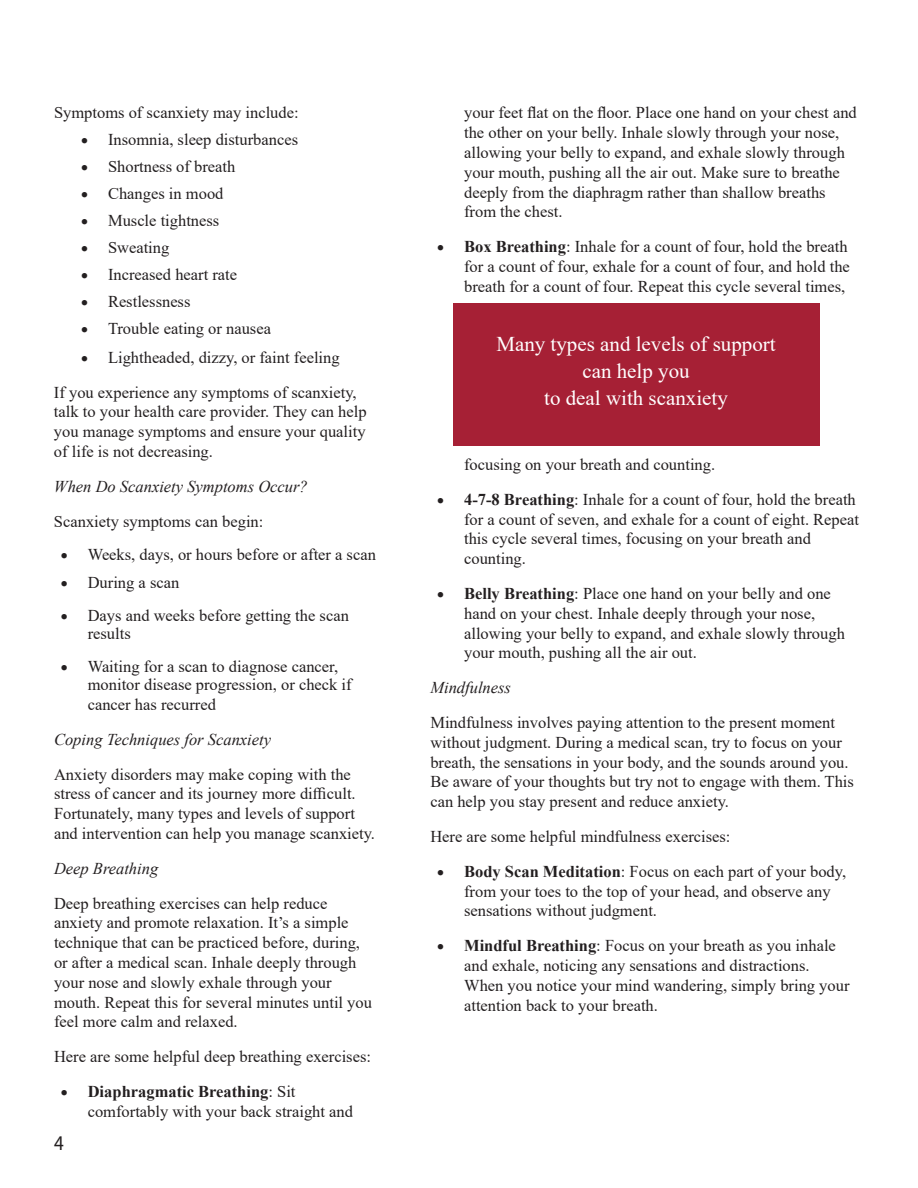
<style>
.page{position:relative;width:918px;height:1188px;background:#fff}
.page>*{position:absolute;margin:0;border:0;box-sizing:border-box;transform-origin:0 0}
.t1{font:21px/27px "Times New Roman";color:#fff;text-align:center}
.t2{font:21px "Myriad Pro";color:#231f20;scale:.9 1}
.t3{font:16.5px/19.8px "Times New Roman";color:#231f20}
.t4{font:italic 16.5px/34.8px "Times New Roman";color:#231f20}
.s1{font-style:normal}
.s2{font-style:italic}
.s3{font-weight:700}
</style>
<div class="page">
<div style="left:453px;top:303px;width:366px;height:143px;background:#a62035"></div>
<p class="t3" style="left:54px;top:102px;width:246px">Symptoms of scanxiety may include:</p>
<p class="t3" style="left:81px;top:129px;width:219px">• Insomnia, sleep disturbances</p>
<p class="t3" style="left:81px;top:156px;width:156px">• Shortness of breath</p>
<p class="t3" style="left:81px;top:183px;width:144px">• Changes in mood</p>
<p class="t3" style="left:81px;top:210px;width:140px">• Muscle tightness</p>
<p class="t3" style="left:81px;top:237px;width:90px">• Sweating</p>
<p class="t3" style="left:81px;top:264px;width:158px">• Increased heart rate</p>
<p class="t3" style="left:81px;top:291px;width:111px">• Restlessness</p>
<p class="t3" style="left:81px;top:318px;width:191px">• Trouble eating or nausea</p>
<p class="t3" style="left:54px;top:339px;width:304px;line-height:34.8px;text-indent:27px">• Lightheaded, dizzy, or faint feeling<br>If you experience any symptoms of scanxiety,</p>
<p class="t3" style="left:54px;top:402px;width:314px;text-align:justify">talk to your health care provider. They can help you manage symptoms and ensure your quality of life is not decreasing.</p>
<p class="t4" style="left:54px;top:469px;width:255px">When Do Scanxiety Symptoms Occur?<br><span class="s1">Scanxiety symptoms can begin:</span></p>
<p class="t3" style="left:61px;top:544px;width:317px">• Weeks, days, or hours before or after a scan</p>
<p class="t3" style="left:61px;top:572px;width:120px">• During a scan</p>
<p class="t3" style="left:88px;top:606px;width:263px;line-height:18px;text-indent:-27px">• Days and weeks before getting the scan results</p>
<p class="t3" style="left:88px;top:657px;width:265px;line-height:18px;text-indent:-27px">• Waiting for a scan to diagnose cancer, monitor disease progression, or check if</p>
<p class="t3" style="left:54px;top:687px;width:298px;line-height:34.8px;text-indent:34px">cancer has recurred<br><span class="s2">Coping Techniques for Scanxiety<br></span>Anxiety disorders may make coping with the</p>
<p class="t3" style="left:54px;top:783px;width:323px">stress of cancer and its journey more difficult.<br>Fortunately, many types and levels of support and intervention can help you manage scanxiety.</p>
<p class="t3" style="left:54px;top:850px;width:275px;line-height:34.8px"><span class="s2">Deep Breathing<br></span>Deep breathing exercises can help reduce</p>
<p class="t3" style="left:54px;top:912px;width:320px">anxiety and promote relaxation. It’s a simple technique that can be practiced before, during, or after a medical scan. Inhale deeply through your nose and slowly exhale through your mouth. Repeat this for several minutes until you feel more calm and relaxed.</p>
<p class="t3" style="left:54px;top:1046px;width:319px">Here are some helpful deep breathing exercises:</p>
<p class="t3" style="left:88px;top:1081px;width:267px;text-indent:-27px">• <span class="s3">Diaphragmatic Breathing</span>: Sit comfortably with your back straight and</p>
<p class="t2" style="left:54px;top:1130px;width:12px">4</p>
<p class="t3" style="left:464px;top:102px;width:394px">your feet flat on the floor. Place one hand on your chest and the other on your belly. Inhale slowly through your nose, allowing your belly to expand, and exhale slowly through your mouth, pushing all the air out. Make sure to breathe deeply from the diaphragm rather than shallow breaths from the chest.</p>
<p class="t3" style="left:464px;top:236px;width:387px;text-indent:-27px">• <span class="s3">Box Breathing</span>: Inhale for a count of four, hold the breath for a count of four, exhale for a count of four, and hold the breath for a count of four. Repeat this cycle several times,</p>
<p class="t1" style="left:496px;top:329px;width:281px">Many types and levels of support can help you<br>to deal with scanxiety</p>
<p class="t3" style="left:464px;top:454px;width:253px">focusing on your breath and counting.</p>
<p class="t3" style="left:464px;top:489px;width:396px;text-indent:-27px">• <span class="s3">4-7-8 Breathing</span>: Inhale for a count of four, hold the breath for a count of seven, and exhale for a count of eight. Repeat this cycle several times, focusing on your breath and counting.</p>
<p class="t3" style="left:464px;top:583px;width:382px;text-indent:-27px">• <span class="s3">Belly Breathing</span>: Place one hand on your belly and one hand on your chest. Inhale deeply through your nose, allowing your belly to expand, and exhale slowly through your mouth, pushing all the air out.</p>
<p class="t3" style="left:430px;top:670px;width:406px;line-height:34.8px"><span class="s2">Mindfulness<br></span>Mindfulness involves paying attention to the present moment</p>
<p class="t3" style="left:430px;top:732px;width:425px">without judgment. During a medical scan, try to focus on your breath, the sensations in your body, and the sounds around you.<br>Be aware of your thoughts but try not to engage with them. This can help you stay present and reduce anxiety.</p>
<p class="t3" style="left:430px;top:826px;width:302px">Here are some helpful mindfulness exercises:</p>
<p class="t3" style="left:464px;top:861px;width:384px;text-indent:-27px">• <span class="s3">Body Scan Meditation</span>: Focus on each part of your body, from your toes to the top of your head, and observe any sensations without judgment.</p>
<p class="t3" style="left:464px;top:935px;width:387px;text-indent:-27px">• <span class="s3">Mindful Breathing</span>: Focus on your breath as you inhale and exhale, noticing any sensations and distractions.<br>When you notice your mind wandering, simply bring your attention back to your breath.</p>
</div>
